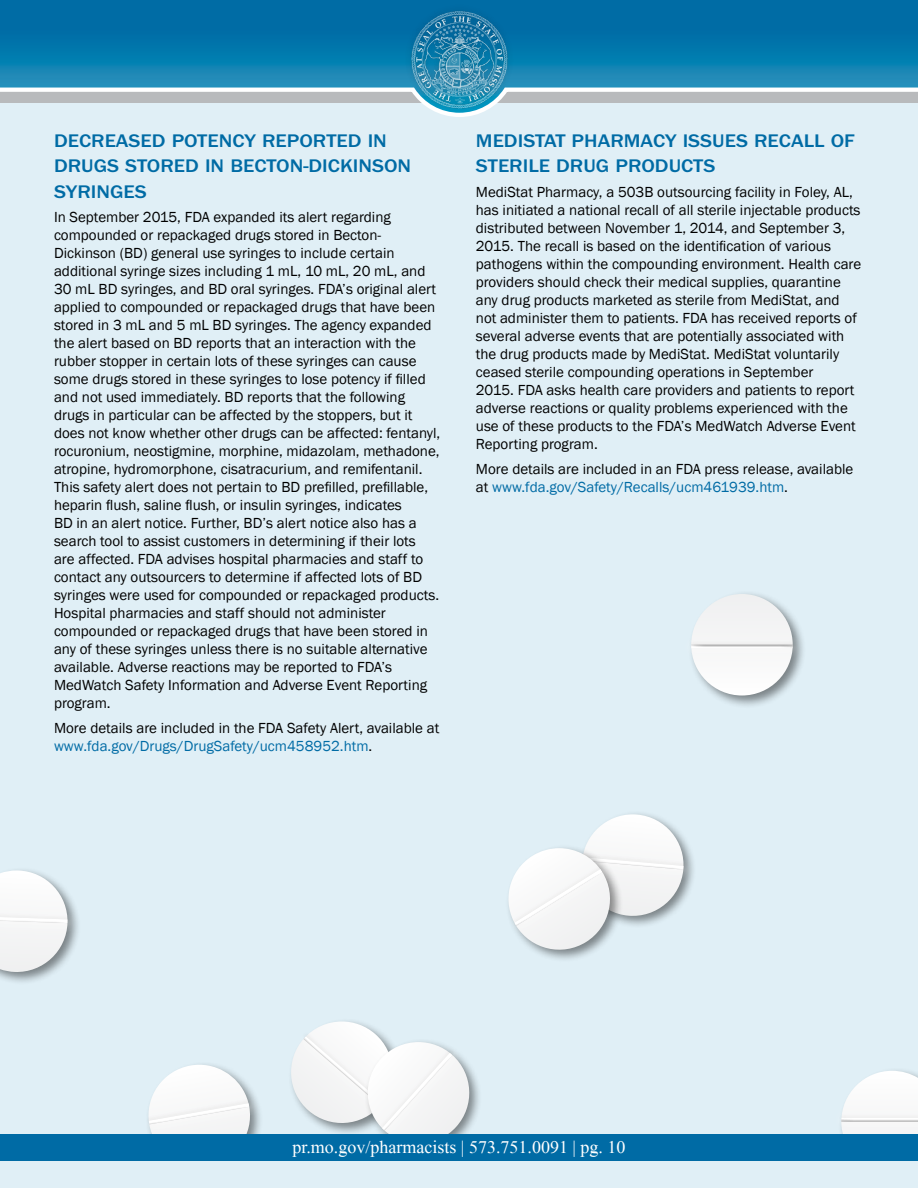
<style>
.page{position:relative;width:918px;height:1188px;background:#fff}
.page>*{position:absolute;margin:0;border:0;box-sizing:border-box;transform-origin:0 0}
.t1{font:500 18.9px/25.2px "ITC Franklin Gothic Std";color:#006ba5;scale:1.11 1}
.t2{font:18px "Mongolian Baiti";color:#fff}
.t3{font:15px/18px "Franklin Gothic";color:#000}
.s1{color:#006ba5}
</style>
<div class="page">
<div style="left:0;top:70px;width:918px;height:1118px;background:#e0eff6"></div>
<svg style="left:148px;top:1065px;width:112px;height:69px"></svg>
<svg style="left:841px;top:1071px;width:77px;height:63px"></svg>
<div style="left:832px;top:1108px;width:86px;height:23px;background:#fff;opacity:.91"></div>
<div style="left:829px;top:1115px;width:89px;height:16px;background:#000;opacity:.75"></div>
<div style="left:364px;top:1038px;width:118px;height:119px;background:#000;opacity:.45"></div>
<svg style="left:291px;top:1021px;width:184px;height:113px"></svg>
<svg style="left:0;top:0;width:918px;height:117px"></svg>
<div style="left:403px;top:2px;width:112px;height:113px;background:#000;opacity:.33"></div>
<img style="left:410px;top:10px;width:99px;height:99px">
<div style="left:0;top:1134px;width:918px;height:27px;background:#006ba5"></div>
<div style="left:505px;top:845px;width:118px;height:118px;background:#000;opacity:.45"></div>
<svg style="left:505px;top:814px;width:189px;height:143px"></svg>
<div style="left:687px;top:590px;width:119px;height:119px;background:#000;opacity:.45"></div>
<div style="left:691px;top:594px;width:102px;height:102px;background:#f4f4f5;border-radius:51px"></div>
<div style="left:682px;top:635px;width:120px;height:23px;background:#fff;opacity:.91"></div>
<div style="left:680px;top:635px;width:125px;height:16px;background:#000;opacity:.75"></div>
<div style="left:0;top:867px;width:81px;height:118px;background:#000;opacity:.45"></div>
<svg style="left:0;top:870px;width:81px;height:103px"></svg>
<p class="t1" style="left:54px;top:129px;width:323px">DECREASED POTENCY REPORTED IN<br>DRUGS STORED IN BECTON-DICKINSON<br>SYRINGES</p>
<p class="t3" style="left:54px;top:209px;width:388px">In September 2015, FDA expanded its alert regarding compounded or repackaged drugs stored in Becton-Dickinson (BD) general use syringes to include certain additional syringe sizes including 1 mL, 10 mL, 20 mL, and 30 mL BD syringes, and BD oral syringes. FDA’s original alert applied to compounded or repackaged drugs that have been stored in 3 mL and 5 mL BD syringes. The agency expanded the alert based on BD reports that an interaction with the rubber stopper in certain lots of these syringes can cause some drugs stored in these syringes to lose potency if filled and not used immediately. BD reports that the following drugs in particular can be affected by the stoppers, but it does not know whether other drugs can be affected: fentanyl, rocuronium, neostigmine, morphine, midazolam, methadone, atropine, hydromorphone, cisatracurium, and remifentanil.<br>This safety alert does not pertain to BD prefilled, prefillable, heparin flush, saline flush, or insulin syringes, indicates<br>BD in an alert notice. Further, BD’s alert notice also has a search tool to assist customers in determining if their lots<br>are affected. FDA advises hospital pharmacies and staff to contact any outsourcers to determine if affected lots of BD syringes were used for compounded or repackaged products.<br>Hospital pharmacies and staff should not administer compounded or repackaged drugs that have been stored in any of these syringes unless there is no suitable alternative available. Adverse reactions may be reported to FDA’s MedWatch Safety Information and Adverse Event Reporting program.</p>
<p class="t3" style="left:54px;top:719px;width:387px">More details are included in the FDA Safety Alert, available at <span class="s1">www.fda.gov/Drugs/DrugSafety/ucm458952.htm</span>.</p>
<p class="t1" style="left:476px;top:129px;width:343px">MEDISTAT PHARMACY ISSUES RECALL OF<br>STERILE DRUG PRODUCTS</p>
<p class="t3" style="left:476px;top:184px;width:387px">MediStat Pharmacy, a 503B outsourcing facility in Foley, AL, has initiated a national recall of all sterile injectable products distributed between November 1, 2014, and September 3, 2015. The recall is based on the identification of various pathogens within the compounding environment. Health care providers should check their medical supplies, quarantine any drug products marketed as sterile from MediStat, and not administer them to patients. FDA has received reports of several adverse events that are potentially associated with the drug products made by MediStat. MediStat voluntarily ceased sterile compounding operations in September<br>2015. FDA asks health care providers and patients to report adverse reactions or quality problems experienced with the use of these products to the FDA’s MedWatch Adverse Event Reporting program.</p>
<p class="t3" style="left:476px;top:460px;width:379px">More details are included in an FDA press release, available at <span class="s1">www.fda.gov/Safety/Recalls/ucm461939.htm</span>.</p>
<p class="t2" style="left:292px;top:1137px;width:335px">pr.mo.gov/pharmacists | 573.751.0091 | pg. 10</p>
</div>
